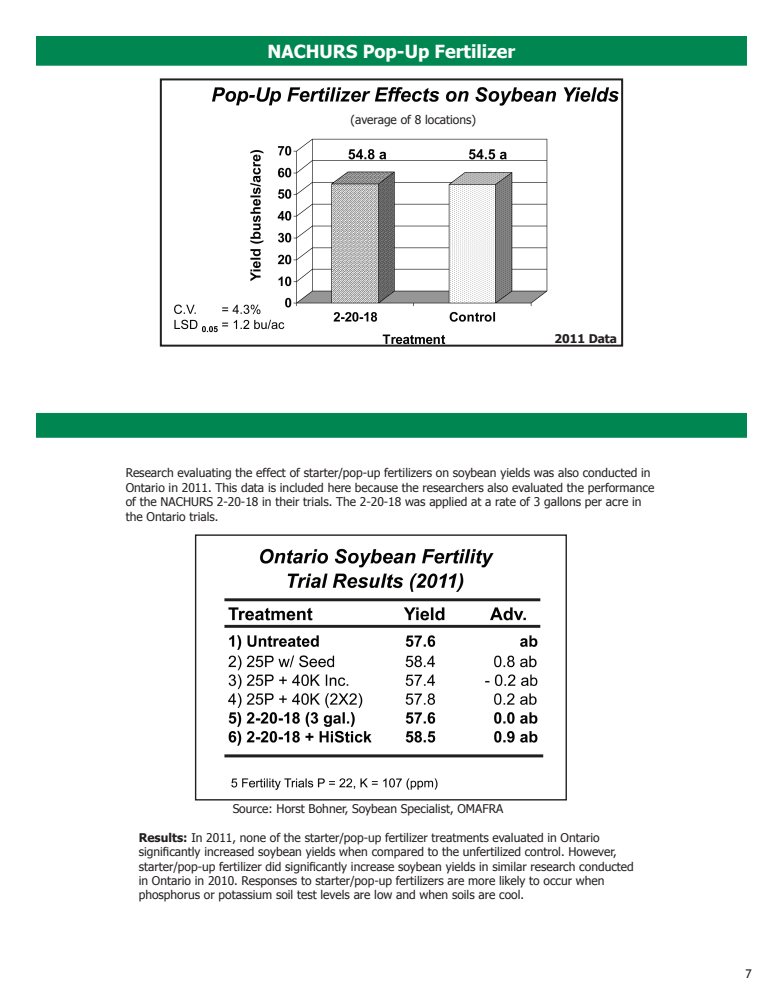
<style>
.page{position:relative;width:783px;height:999px;background:#fff}
.page>*{position:absolute;margin:0;border:0;box-sizing:border-box;transform-origin:0 0}
.t1{font:700 18px "Tahoma";color:#fff}
.t2{font:12px/14.4px "Tahoma";color:#231f20}
.t3{font:700 12px "Tahoma";color:#231f20}
.t4{font:12px "Trebuchet MS";color:#231f20}
.s1{font-weight:700}
</style>
<div class="page">
<img style="left:174px;top:87px;width:445px;height:257px">
<div style="left:160px;top:78px;width:463px;height:269px;border:2px solid #231f20"></div>
<div style="left:345px;top:109px;width:136px;height:21px;background:#fff"></div>
<div style="left:36px;top:413px;width:711px;height:25px;background:#008751;border:1px solid #008751"></div>
<div style="left:36px;top:36px;width:710px;height:29px;background:#008751"></div>
<div style="left:36px;top:36px;width:711px;height:30px;border:1px solid #008751"></div>
<img style="left:224px;top:548px;width:320px;height:242px">
<div style="left:195px;top:534px;width:372px;height:266px;border:1px solid #231f20"></div>
<h1 class="t1" style="left:268px;top:39px;width:249px">NACHURS Pop-Up Fertilizer</h1>
<p class="t2" style="left:350px;top:112px;width:127px">(average of 8 locations)</p>
<p class="t3" style="left:554px;top:330px;width:64px">2011 Data</p>
<p class="t2" style="left:126px;top:465px;width:530px">Research evaluating the effect of starter/pop-up fertilizers on soybean yields was also conducted in Ontario in 2011. This data is included here because the researchers also evaluated the performance of the NACHURS 2-20-18 in their trials. The 2-20-18 was applied at a rate of 3 gallons per acre in the Ontario trials.</p>
<p class="t2" style="left:233px;top:801px;width:272px">Source: Horst Bohner, Soybean Specialist, OMAFRA</p>
<p class="t2" style="left:139px;top:829px;width:496px"><span class="s1">Results:</span> In 2011, none of the starter/pop-up fertilizer treatments evaluated in Ontario significantly increased soybean yields when compared to the unfertilized control. However, starter/pop-up fertilizer did significantly increase soybean yields in similar research conducted in Ontario in 2010. Responses to starter/pop-up fertilizers are more likely to occur when phosphorus or potassium soil test levels are low and when soils are cool.</p>
<p class="t4" style="left:745px;top:966px;width:8px">7</p>
</div>
